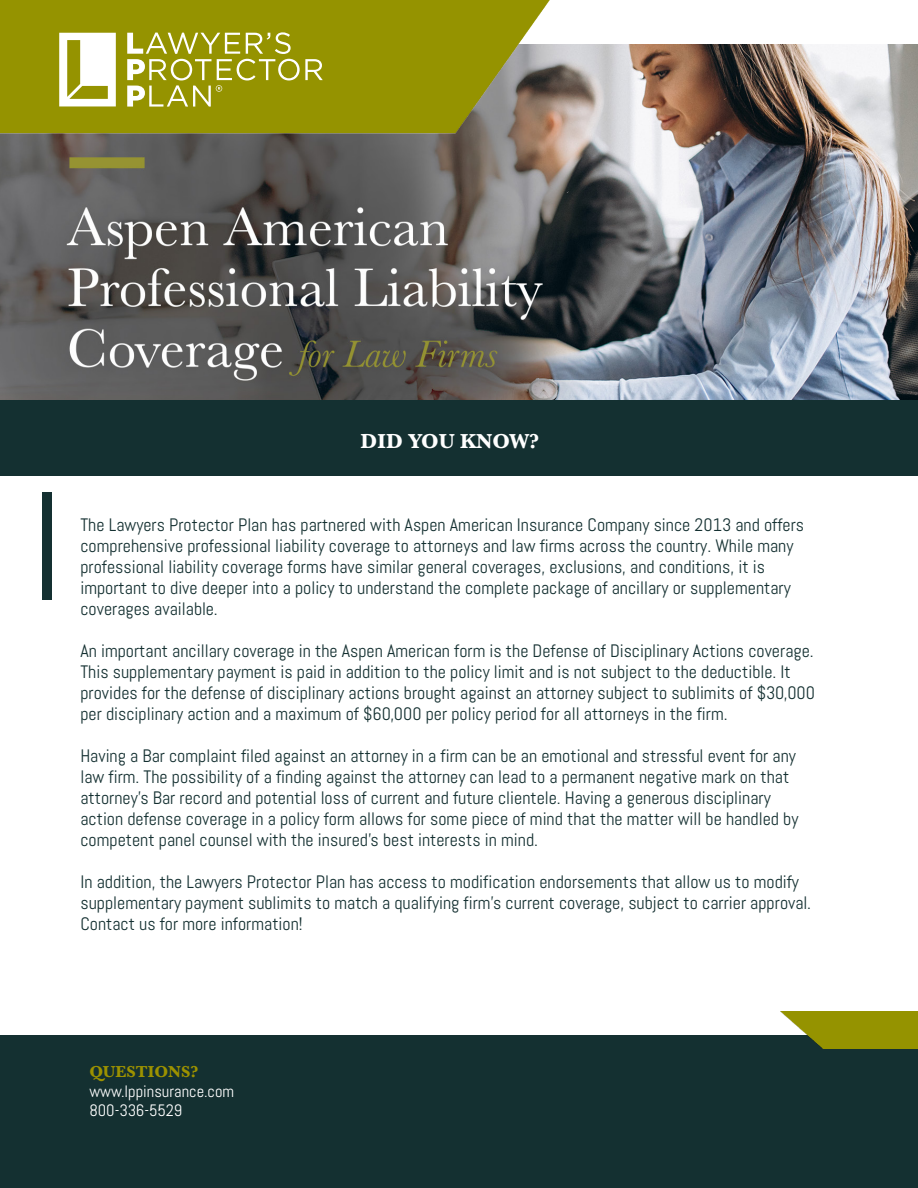
<style>
.page{position:relative;width:918px;height:1188px;background:#fff}
.page>*{position:absolute;margin:0;border:0;box-sizing:border-box;transform-origin:0 0}
.t1{font:700 21px "Baskerville";color:#fff}
.t2{font:18px/21px "Abel";color:#143031}
.t3{font:16.5px "Abel";color:#fff}
.t4{font:700 16.5px "Baskerville";color:#9d9200}
</style>
<div class="page">
<div style="left:0;top:400px;width:918px;height:76px;background:#143031"></div>
<img style="left:0;top:165px;width:918px;height:235px">
<img style="left:0;top:0;width:918px;height:165px">
<div style="left:0;top:1036px;width:918px;height:152px;background:#143031"></div>
<img style="left:781px;top:1011px;width:137px;height:38px">
<div style="left:42px;top:492px;width:10px;height:108px;background:#143031"></div>
<svg style="left:59px;top:33px;width:57px;height:73px"></svg>
<svg style="left:127px;top:32px;width:196px;height:75px;background:#a9a730"></svg>
<p class="t1" style="left:361px;top:427px;width:180px">DID YOU KNOW?</p>
<p class="t2" style="left:80px;top:514px;width:725px">The Lawyers Protector Plan has partnered with Aspen American Insurance Company since 2013 and offers comprehensive professional liability coverage to attorneys and law firms across the country. While many professional liability coverage forms have similar general coverages, exclusions, and conditions, it is important to dive deeper into a policy to understand the complete package of ancillary or supplementary coverages available.</p>
<p class="t2" style="left:80px;top:640px;width:736px">An important ancillary coverage in the Aspen American form is the Defense of Disciplinary Actions coverage.<br>This supplementary payment is paid in addition to the policy limit and is not subject to the deductible. It provides for the defense of disciplinary actions brought against an attorney subject to sublimits of $30,000 per disciplinary action and a maximum of $60,000 per policy period for all attorneys in the firm.</p>
<p class="t2" style="left:80px;top:745px;width:720px">Having a Bar complaint filed against an attorney in a firm can be an emotional and stressful event for any law firm. The possibility of a finding against the attorney can lead to a permanent negative mark on that attorney’s Bar record and potential loss of current and future clientele. Having a generous disciplinary action defense coverage in a policy form allows for some piece of mind that the matter will be handled by competent panel counsel with the insured’s best interests in mind.</p>
<p class="t2" style="left:80px;top:871px;width:732px">In addition, the Lawyers Protector Plan has access to modification endorsements that allow us to modify supplementary payment sublimits to match a qualifying firm’s current coverage, subject to carrier approval.<br>Contact us for more information!</p>
<p class="t4" style="left:89px;top:1060px;width:110px">QUESTIONS?</p>
<p class="t3" style="left:89px;top:1080px;width:146px">www.lppinsurance.com</p>
<p class="t3" style="left:89px;top:1100px;width:94px">800-336-5529</p>
</div>
